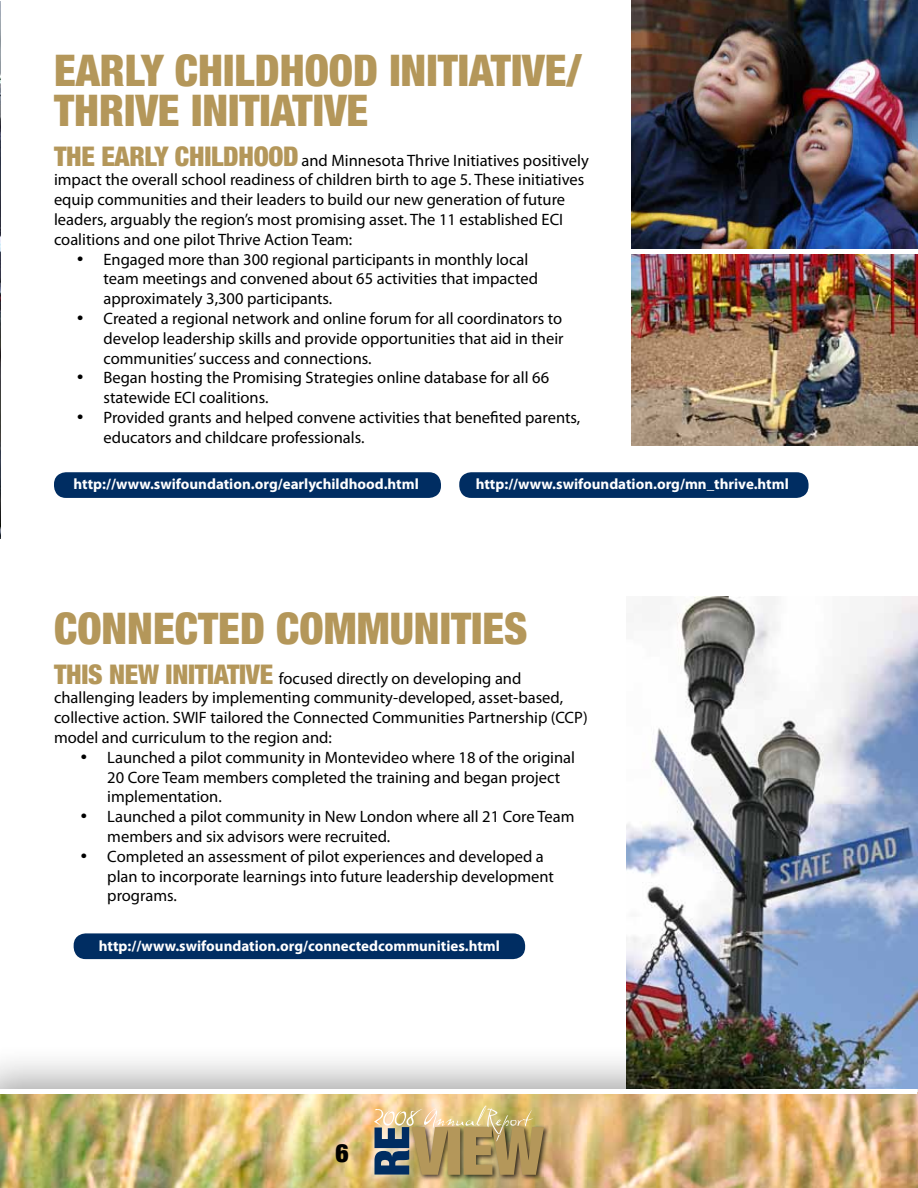
<style>
.page{position:relative;width:918px;height:1188px;background:#fff}
.page>*{position:absolute;margin:0;border:0;box-sizing:border-box;transform-origin:0 0}
.t1{font:900 condensed 43.5px/40.2px "Helvetica Neue";color:#b4975a}
.t2{font:900 condensed 27px "Helvetica Neue";letter-spacing:-.01em;color:#b4975a}
.t3{font:900 condensed 25.5px "Helvetica Neue";color:#000}
.t4{font:16.5px/19.8px "Myriad Pro";color:#000}
.t5{font:700 15px "Myriad Pro";color:#fff}
</style>
<div class="page">
<div style="left:0;top:1042px;width:918px;height:146px;background:#000;opacity:.37"></div>
<img style="left:0;top:1092px;width:918px;height:96px">
<div style="left:0;top:1089px;width:916px;height:5px;background:#fff"></div>
<div style="left:365px;top:1117px;width:54px;height:67px;background:#fff;opacity:.75"></div>
<div style="left:409px;top:1124px;width:141px;height:58px;background:#000;opacity:.75"></div>
<img style="left:374px;top:1105px;width:170px;height:70px">
<img style="left:0;top:1px;width:1px;height:538px">
<img style="left:632px;top:0;width:286px;height:248px">
<img style="left:632px;top:254px;width:285px;height:192px">
<img style="left:627px;top:597px;width:290px;height:491px">
<div style="left:459px;top:472px;width:350px;height:26px;background:#002d62;border-radius:12px"></div>
<div style="left:54px;top:472px;width:387px;height:26px;background:#002d62;border-radius:12px"></div>
<div style="left:74px;top:933px;width:451px;height:26px;background:#002d62;border-radius:12px"></div>
<h1 class="t1" style="left:54px;top:49px;width:529px">EARLY CH ILDHOOD IN ITIATIVE/<br>TH RIVE IN ITIATIVE</h1>
<p class="t4" style="left:54px;top:150px;width:536px;text-indent:247px">and Minnesota Thrive Initiatives positively impact the overall school readiness of children birth to age 5. These initiatives equip communities and their leaders to build our new generation of future leaders, arguably the region’s most promising asset. The 11 established ECI coalitions and one pilot Thrive Action Team:</p>
<p class="t4" style="left:104px;top:249px;width:436px;text-indent:-27px">• Engaged more than 300 regional participants in monthly local team meetings and convened about 65 activities that impacted approximately 3,300 participants.</p>
<p class="t4" style="left:104px;top:308px;width:462px;text-align:justify;text-indent:-27px">• Created a regional network and online forum for all coordinators to develop leadership skills and provide opportunities that aid in their communities’ success and connections.</p>
<p class="t4" style="left:104px;top:368px;width:447px;text-indent:-27px">• Began hosting the Promising Strategies online database for all 66 statewide ECI coalitions.</p>
<p class="t4" style="left:104px;top:407px;width:478px;text-indent:-27px">• Provided grants and helped convene activities that benefited parents, educators and childcare professionals.</p>
<h2 class="t2" style="left:54px;top:140px;width:216px">THE EARLY CHILDHOOD</h2>
<p class="t5" style="left:74px;top:474px;width:347px">http://www.swifoundation.org/earlychildhood.html</p>
<p class="t5" style="left:476px;top:474px;width:315px">http://www.swifoundation.org/mn_thrive.html</p>
<h1 class="t1" style="left:54px;top:608px;width:475px">CONNECTED COMMUNITIES</h1>
<p class="t4" style="left:54px;top:668px;width:535px;text-indent:225px">focused directly on developing and challenging leaders by implementing community-developed, asset-based, collective action. SWIF tailored the Connected Communities Partnership (CCP) model and curriculum to the region and:</p>
<p class="t4" style="left:107px;top:747px;width:469px;text-indent:-27px">• Launched a pilot community in Montevideo where 18 of the original<br>20 Core Team members completed the training and began project implementation.</p>
<p class="t4" style="left:107px;top:807px;width:469px;text-indent:-27px">• Launched a pilot community in New London where all 21 Core Team members and six advisors were recruited.</p>
<p class="t4" style="left:107px;top:846px;width:448px;text-indent:-27px">• Completed an assessment of pilot experiences and developed a plan to incorporate learnings into future leadership development programs.</p>
<h2 class="t2" style="left:54px;top:657px;width:146px">THIS NEW INITIATIVE</h2>
<p class="t5" style="left:99px;top:936px;width:403px">http://www.swifoundation.org/connectedcommunities.html</p>
<h3 class="t3" style="left:335px;top:1137px;width:15px">6</h3>
</div>
